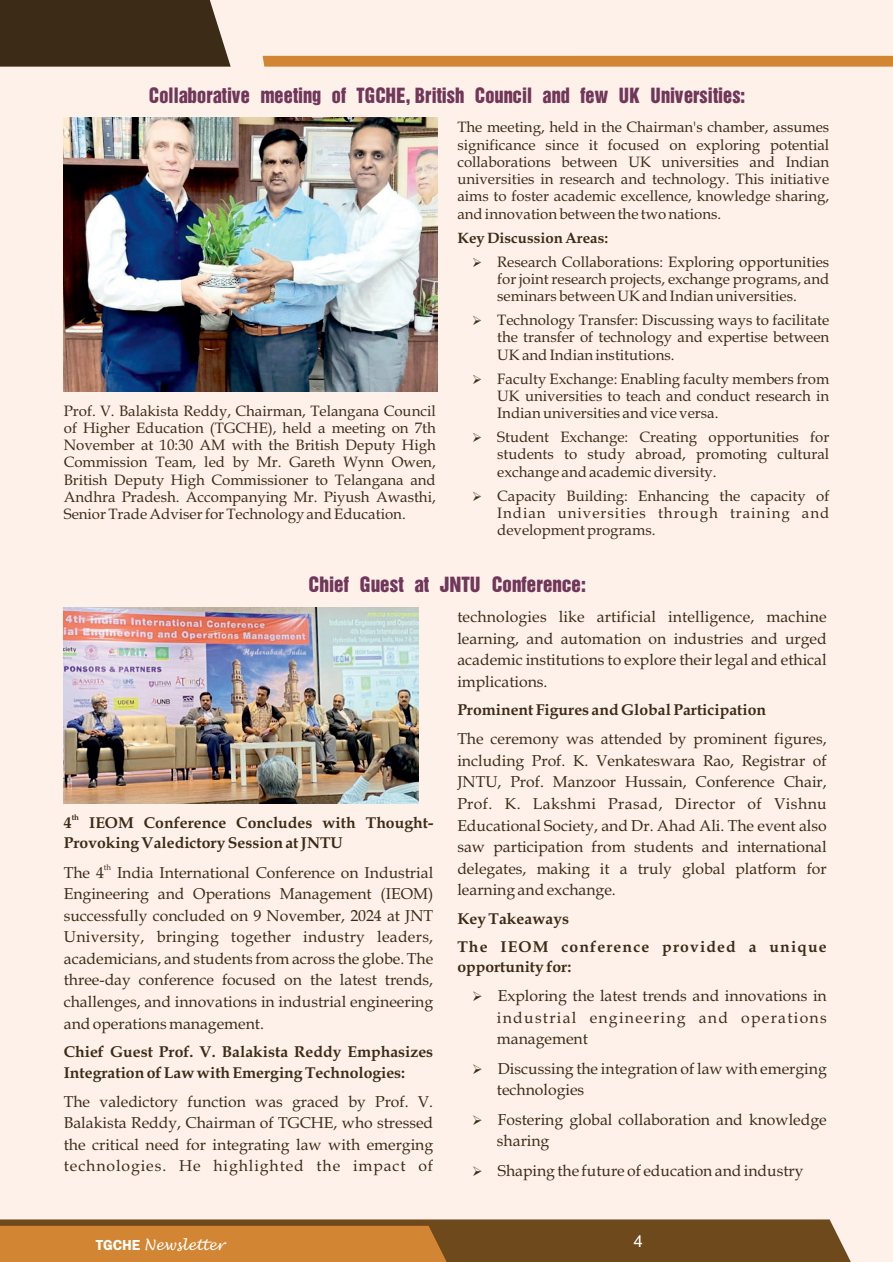
<style>
.page{position:relative;width:893px;height:1262px;background:#fff}
.page>*{position:absolute;margin:0;border:0;box-sizing:border-box;transform-origin:0 0}
.t1{font:21px "Helvetica Roman Semi B";color:#703759;scale:.96 1}
.t2{font:21px "Helvetica Roman Semi B";color:#703759}
.t3{font:16.5px "Arial";color:#fff}
.t4{font:15.75px/21.6px "Book Antiqua";color:#3c2b17;text-align:justify}
.t5{font:700 15.75px/20.5px "Book Antiqua";color:#3c2b17}
.t6{font:700 15.75px/28px "Book Antiqua";letter-spacing:.07em;color:#3c2b17}
.t7{font:15px/17.2px "Book Antiqua";color:#3c2b17;text-align:justify}
.t8{font:700 15px "Book Antiqua";color:#3c2b17}
.t9{font:italic 14.25px "Lucida Handwriting";color:#fff}
.t10{font:700 7.8px "Book Antiqua";color:#3c2b17}
.t11{font:7.8px "Book Antiqua";color:#3c2b17}
.s1{font-family:"Franklin Gothic";font-weight:600;font-style:normal;font-size:15px}
</style>
<div class="page">
<div style="left:0;top:0;width:892px;height:1261px;background:#fdf1ea"></div>
<svg style="left:0;top:1219px;width:850px;height:42px;background:#9b672a"></svg>
<div style="left:0;top:0;width:231px;height:67px;background:#3c2b17"></div>
<svg style="left:262px;top:56px;width:630px;height:11px;background:#d38939"></svg>
<img style="left:64px;top:607px;width:354px;height:196px">
<img style="left:64px;top:118px;width:373px;height:273px">
<h1 class="t1" style="left:149px;top:87px;width:622px">Collaborative meeting of TGCHE, British Council and few UK Universities:</h1>
<p class="t7" style="left:64px;top:404px;width:373px">Prof. V. Balakista Reddy, Chairman, Telangana Council of Higher Education (TGCHE), held a meeting on 7th November at 10:30 AM with the British Deputy High Commission Team, led by Mr. Gareth Wynn Owen, British Deputy High Commissioner to Telangana and Andhra Pradesh. Accompanying Mr. Piyush Awasthi, Senior Trade Adviser for Technology and Education.</p>
<p class="t7" style="left:457px;top:120px;width:373px">The meeting, held in the Chairman's chamber, assumes significance since it focused on exploring potential collaborations between UK universities and Indian universities in research and technology. This initiative aims to foster academic excellence, knowledge sharing, and innovation between the two nations.</p>
<p class="t7" style="left:497px;top:255px;width:333px">Research Collaborations: Exploring opportunities for joint research projects, exchange programs, and seminars between UK and Indian universities.</p>
<p class="t7" style="left:497px;top:313px;width:333px">Technology Transfer: Discussing ways to facilitate the transfer of technology and expertise between UK and Indian institutions.</p>
<p class="t7" style="left:497px;top:372px;width:333px">Faculty Exchange: Enabling faculty members from UK universities to teach and conduct research in Indian universities and vice versa.</p>
<p class="t7" style="left:497px;top:430px;width:333px">Student Exchange: Creating opportunities for students to study abroad, promoting cultural exchange and academic diversity.</p>
<p class="t7" style="left:497px;top:489px;width:333px">Capacity Building: Enhancing the capacity of Indian universities through training and development programs.</p>
<p class="t8" style="left:457px;top:232px;width:152px">Key Discussion Areas:</p>
<h1 class="t2" style="left:308px;top:577px;width:279px">Chief Guest at JNTU Conference:</h1>
<p class="t4" style="left:457px;top:608px;width:371px">technologies like artificial intelligence, machine learning, and automation on industries and urged academic institutions to explore their legal and ethical implications.</p>
<p class="t10" style="left:72px;top:814px;width:9px">th</p>
<p class="t5" style="left:64px;top:813px;width:371px">4 IEOM Conference Concludes with Thought-<br>Provoking Valedictory Session at JNTU</p>
<p class="t11" style="left:104px;top:864px;width:9px">th</p>
<p class="t4" style="left:64px;top:863px;width:371px">The 4 India International Conference on Industrial Engineering and Operations Management (IEOM) successfully concluded on 9 November, 2024 at JNT University, bringing together industry leaders, academicians, and students from across the globe. The three-day conference focused on the latest trends, challenges, and innovations in industrial engineering and operations management.</p>
<p class="t5" style="left:64px;top:1043px;width:371px">Chief Guest Prof. V. Balakista Reddy Emphasizes<br>Integration of Law with Emerging Technologies:</p>
<p class="t4" style="left:64px;top:1092px;width:371px">The valedictory function was graced by Prof. V.<br>Balakista Reddy, Chairman of TGCHE, who stressed the critical need for integrating law with emerging technologies. He highlighted the impact of</p>
<p class="t9" style="left:96px;top:1237px;width:130px"><span class="s1">TGCHE</span> Newsletter</p>
<p class="t5" style="left:457px;top:701px;width:310px">Prominent Figures and Global Participation</p>
<p class="t4" style="left:457px;top:730px;width:371px">The ceremony was attended by prominent figures, including Prof. K. Venkateswara Rao, Registrar of JNTU, Prof. Manzoor Hussain, Conference Chair, Prof. K. Lakshmi Prasad, Director of Vishnu Educational Society, and Dr. Ahad Ali. The event also saw participation from students and international delegates, making it a truly global platform for learning and exchange.</p>
<p class="t6" style="left:457px;top:906px;width:371px">Key Takeaways<br>The IEOM conference provided a unique</p>
<p class="t5" style="left:457px;top:958px;width:115px">opportunity for:</p>
<p class="t4" style="left:497px;top:987px;width:331px">Exploring the latest trends and innovations in industrial engineering and operations management</p>
<p class="t4" style="left:497px;top:1059px;width:331px">Discussing the integration of law with emerging technologies</p>
<p class="t4" style="left:497px;top:1110px;width:331px">Fostering global collaboration and knowledge sharing</p>
<p class="t4" style="left:497px;top:1161px;width:307px">Shaping the future of education and industry</p>
<p class="t3" style="left:634px;top:1231px;width:11px">4</p>
</div>
